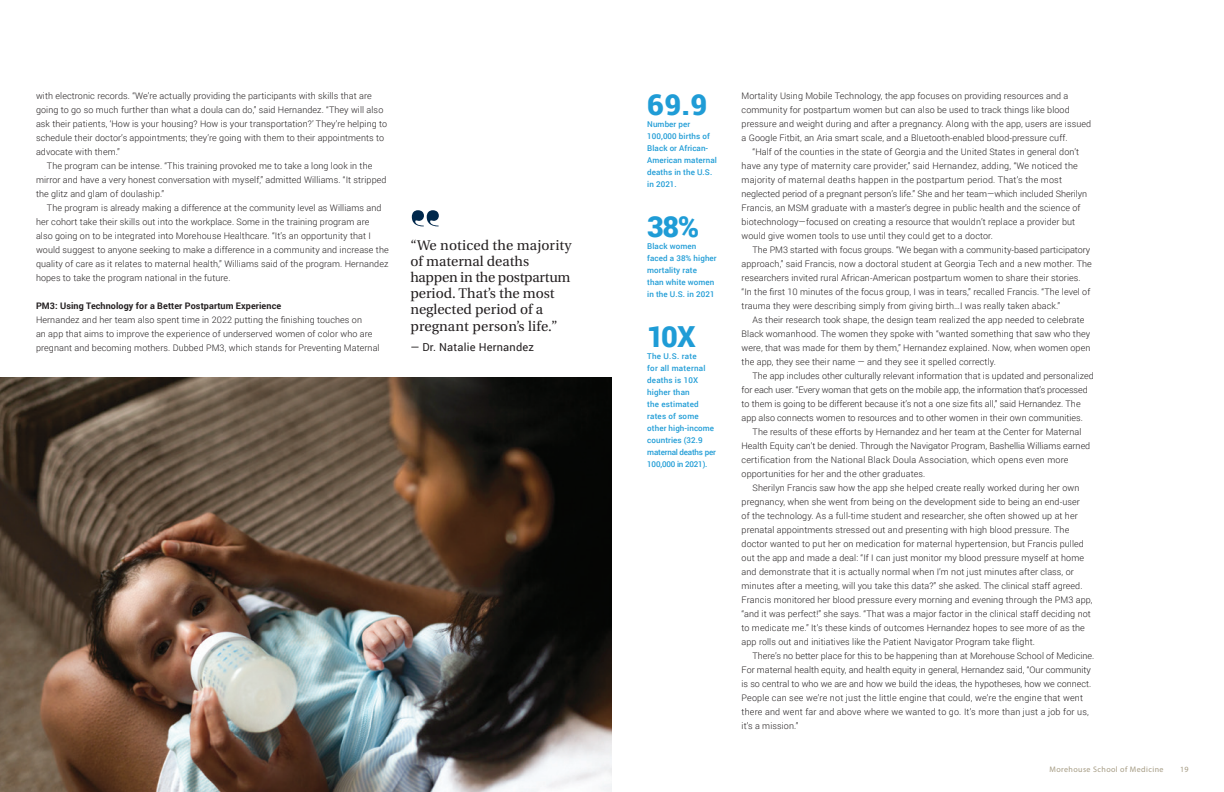
<style>
.page{position:relative;width:1224px;height:792px;background:#fff}
.page>*{position:absolute;margin:0;border:0;box-sizing:border-box;transform-origin:0 0}
.t1{font:900 29px "Roboto";letter-spacing:-.04em;color:#1f9cd6}
.t2{font:14px/16.3px "Heuristica";color:#231f20}
.t3{font:11px "Roboto";letter-spacing:.02em;color:#231f20}
.t4{font:300 9px/14px "Roboto";letter-spacing:.01em;color:#231f20}
.t5{font:700 9px "Roboto";letter-spacing:.01em;color:#231f20}
.t6{font:500 8px/12px "Roboto";letter-spacing:.01em;color:#1f9cd6}
.t7{font:500 8px/12px "Roboto";letter-spacing:-.02em;color:#1f9cd6}
.t8{font:8px "Myriad Pro";letter-spacing:.05em;color:#a59b83}
.t9{font:500 8px "Roboto";letter-spacing:.03em;color:#1f9cd6}
</style>
<div class="page">
<img style="left:0;top:377px;width:612px;height:415px">
<svg style="left:412px;top:210px;width:27px;height:16px"></svg>
<p class="t4" style="left:36px;top:89px;width:353px">with electronic records. “We’re actually providing the participants with skills that are going to go so much further than what a doula can do,” said Hernandez. “They will also ask their patients, ‘How is your housing? How is your transportation?’ They’re helping to schedule their doctor’s appointments; they’re going with them to their appointments to advocate with them.”</p>
<p class="t4" style="left:36px;top:159px;width:352px;text-indent:11px">The program can be intense. “This training provoked me to take a long look in the mirror and have a very honest conversation with myself,” admitted Williams. “It stripped the glitz and glam of doulaship.”</p>
<p class="t4" style="left:36px;top:201px;width:354px;text-indent:11px">The program is already making a difference at the community level as Williams and her cohort take their skills out into the workplace. Some in the training program are<br>also going on to be integrated into Morehouse Healthcare. “It’s an opportunity that I would suggest to anyone seeking to make a difference in a community and increase the quality of care as it relates to maternal health,” Williams said of the program. Hernandez hopes to take the program national in the future.</p>
<p class="t5" style="left:36px;top:300px;width:247px">PM3: Using Technology for a Better Postpartum Experience</p>
<p class="t4" style="left:36px;top:313px;width:345px">Hernandez and her team also spent time in 2022 putting the finishing touches on<br>an app that aims to improve the experience of underserved women of color who are pregnant and becoming mothers. Dubbed PM3, which stands for Preventing Maternal</p>
<p class="t2" style="left:410px;top:237px;width:163px">“We noticed the majority</p>
<p class="t2" style="left:410px;top:253px;width:120px">of maternal deaths</p>
<p class="t2" style="left:410px;top:269px;width:162px">happen in the postpartum period. That’s the most neglected period of a pregnant person’s life.”</p>
<p class="t3" style="left:410px;top:340px;width:125px">— Dr. Natalie Hernandez</p>
<p class="t1" style="left:647px;top:85px;width:62px">69.9</p>
<p class="t6" style="left:647px;top:118px;width:71px">Number per<br>100,000 births of<br>Black or African-<br>American maternal deaths in the U.S. in 2021.</p>
<p class="t1" style="left:647px;top:207px;width:54px">38%</p>
<p class="t6" style="left:647px;top:240px;width:50px">Black women</p>
<p class="t6" style="left:647px;top:252px;width:71px">faced a 38% higher mortality rate</p>
<p class="t6" style="left:647px;top:276px;width:69px">than white women in the U.S. in 2021</p>
<p class="t1" style="left:647px;top:317px;width:50px">10X</p>
<p class="t6" style="left:647px;top:350px;width:51px">The U.S. rate</p>
<p class="t9" style="left:647px;top:363px;width:60px">for all maternal</p>
<p class="t6" style="left:647px;top:374px;width:52px">deaths is 10X</p>
<p class="t6" style="left:647px;top:386px;width:44px">higher than</p>
<p class="t6" style="left:647px;top:398px;width:53px">the estimated</p>
<p class="t6" style="left:647px;top:410px;width:53px">rates of some</p>
<p class="t7" style="left:647px;top:422px;width:70px">other high-income countries (32.9 maternal deaths per<br>100,000 in 2021).</p>
<p class="t4" style="left:742px;top:89px;width:351px">Mortality Using Mobile Technology, the app focuses on providing resources and a community for postpartum women but can also be used to track things like blood pressure and weight during and after a pregnancy. Along with the app, users are issued a Google Fitbit, an Aria smart scale, and a Bluetooth-enabled blood-pressure cuff.</p>
<p class="t4" style="left:742px;top:145px;width:347px;text-indent:11px">“Half of the counties in the state of Georgia and the United States in general don’t have any type of maternity care provider,” said Hernandez, adding, “We noticed the majority of maternal deaths happen in the postpartum period. That’s the most neglected period of a pregnant person’s life.” She and her team—which included Sherilyn Francis, an MSM graduate with a master’s degree in public health and the science of biotechnology—focused on creating a resource that wouldn’t replace a provider but would give women tools to use until they could get to a doctor.</p>
<p class="t4" style="left:742px;top:243px;width:352px;text-indent:11px">The PM3 started with focus groups. “We began with a community-based participatory approach,” said Francis, now a doctoral student at Georgia Tech and a new mother. The researchers invited rural African-American postpartum women to share their stories. “In the first 10 minutes of the focus group, I was in tears,” recalled Francis. “The level of trauma they were describing simply from giving birth…I was really taken aback.”</p>
<p class="t4" style="left:742px;top:313px;width:350px;text-indent:11px">As their research took shape, the design team realized the app needed to celebrate Black womanhood. The women they spoke with “wanted something that saw who they were, that was made for them by them,” Hernandez explained. Now, when women open the app, they see their name — and they see it spelled correctly.</p>
<p class="t4" style="left:742px;top:369px;width:354px;text-indent:11px">The app includes other culturally relevant information that is updated and personalized for each user. “Every woman that gets on the mobile app, the information that’s processed to them is going to be different because it’s not a one size fits all,” said Hernandez. The app also connects women to resources and to other women in their own communities.</p>
<p class="t4" style="left:742px;top:425px;width:350px;text-indent:11px">The results of these efforts by Hernandez and her team at the Center for Maternal Health Equity can’t be denied. Through the Navigator Program, Bashellia Williams earned certification from the National Black Doula Association, which opens even more opportunities for her and the other graduates.</p>
<p class="t4" style="left:742px;top:481px;width:353px;text-indent:11px">Sherilyn Francis saw how the app she helped create really worked during her own pregnancy, when she went from being on the development side to being an end-user<br>of the technology. As a full-time student and researcher, she often showed up at her prenatal appointments stressed out and presenting with high blood pressure. The doctor wanted to put her on medication for maternal hypertension, but Francis pulled out the app and made a deal: “If I can just monitor my blood pressure myself at home and demonstrate that it is actually normal when I’m not just minutes after class, or minutes after a meeting, will you take this data?” she asked. The clinical staff agreed.<br>Francis monitored her blood pressure every morning and evening through the PM3 app, “and it was perfect!” she says. “That was a major factor in the clinical staff deciding not to medicate me.” It’s these kinds of outcomes Hernandez hopes to see more of as the app rolls out and initiatives like the Patient Navigator Program take flight.</p>
<p class="t4" style="left:742px;top:649px;width:354px;text-indent:11px">There’s no better place for this to be happening than at Morehouse School of Medicine.<br>For maternal health equity, and health equity in general, Hernandez said, “Our community is so central to who we are and how we build the ideas, the hypotheses, how we connect.<br>People can see we’re not just the little engine that could, we’re the engine that went there and went far and above where we wanted to go. It’s more than just a job for us, it’s a mission.”</p>
<p class="t8" style="left:1050px;top:765px;width:115px">Morehouse School of Medicine</p>
<p class="t8" style="left:1180px;top:764px;width:10px">19</p>
</div>
